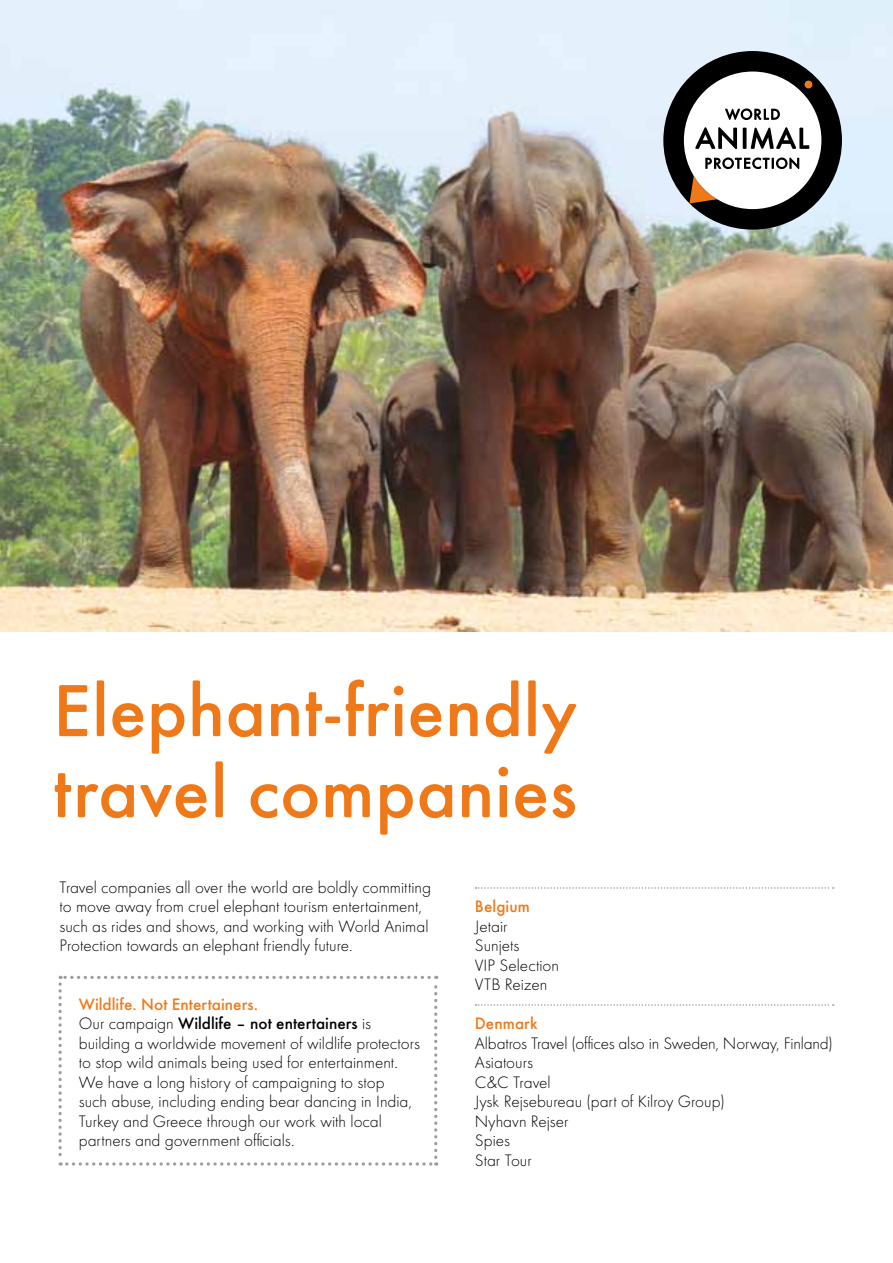
<style>
.page{position:relative;width:893px;height:1263px;background:#fff}
.page>*{position:absolute;margin:0;border:0;box-sizing:border-box;transform-origin:0 0}
.t1{font:500 76.5px/81px "Futura Round";letter-spacing:.005em;color:#ef7918}
.t2{font:300 17.25px/19.5px "Futura Round";color:#000}
.t3{font:500 17.25px "Futura Round";letter-spacing:.005em;color:#ef7918}
.s1{font-weight:500;color:#ef7918}
.s2{font-weight:500}
</style>
<div class="page">
<img style="left:0;top:0;width:893px;height:631px">
<div style="left:663px;top:51px;width:179px;height:179px;background:#000;border-radius:50%"></div>
<svg style="left:689px;top:176px;width:28px;height:27px"></svg>
<svg style="left:804px;top:80px;width:9px;height:9px"></svg>
<div style="left:684px;top:72px;width:137px;height:137px;background:#fff;border-radius:50%"></div>
<svg style="left:695px;top:108px;width:114px;height:61px"></svg>
<svg style="left:476px;top:887px;width:358px;height:2px"></svg>
<svg style="left:476px;top:1004px;width:358px;height:2px"></svg>
<svg style="left:58px;top:976px;width:379px;height:190px"></svg>
<h1 class="t1" style="left:53px;top:664px;width:526px">Elephant-friendly travel companies</h1>
<p class="t2" style="left:60px;top:876px;width:373px">Travel companies all over the world are boldly committing to move away from cruel elephant tourism entertainment, such as rides and shows, and working with World Animal Protection towards an elephant friendly future.</p>
<p class="t2" style="left:79px;top:993px;width:343px"><span class="s1">Wildlife. Not Entertainers.<br></span>Our campaign <span class="s2">Wildlife – not entertainers</span> is building a worldwide movement of wildlife protectors to stop wild animals being used for entertainment.<br>We have a long history of campaigning to stop<br>such abuse, including ending bear dancing in India, Turkey and Greece through our work with local partners and government officials.</p>
<p class="t3" style="left:475px;top:894px;width:57px">Belgium</p>
<p class="t2" style="left:475px;top:915px;width:86px">Jetair<br>Sunjets<br>VIP Selection<br>VTB Reizen</p>
<p class="t3" style="left:475px;top:1010px;width:64px">Denmark</p>
<p class="t2" style="left:475px;top:1032px;width:359px">Albatros Travel (offices also in Sweden, Norway, Finland)<br>Asiatours<br>C&amp;C Travel<br>Jysk Rejsebureau (part of Kilroy Group)<br>Nyhavn Rejser<br>Spies<br>Star Tour</p>
</div>
